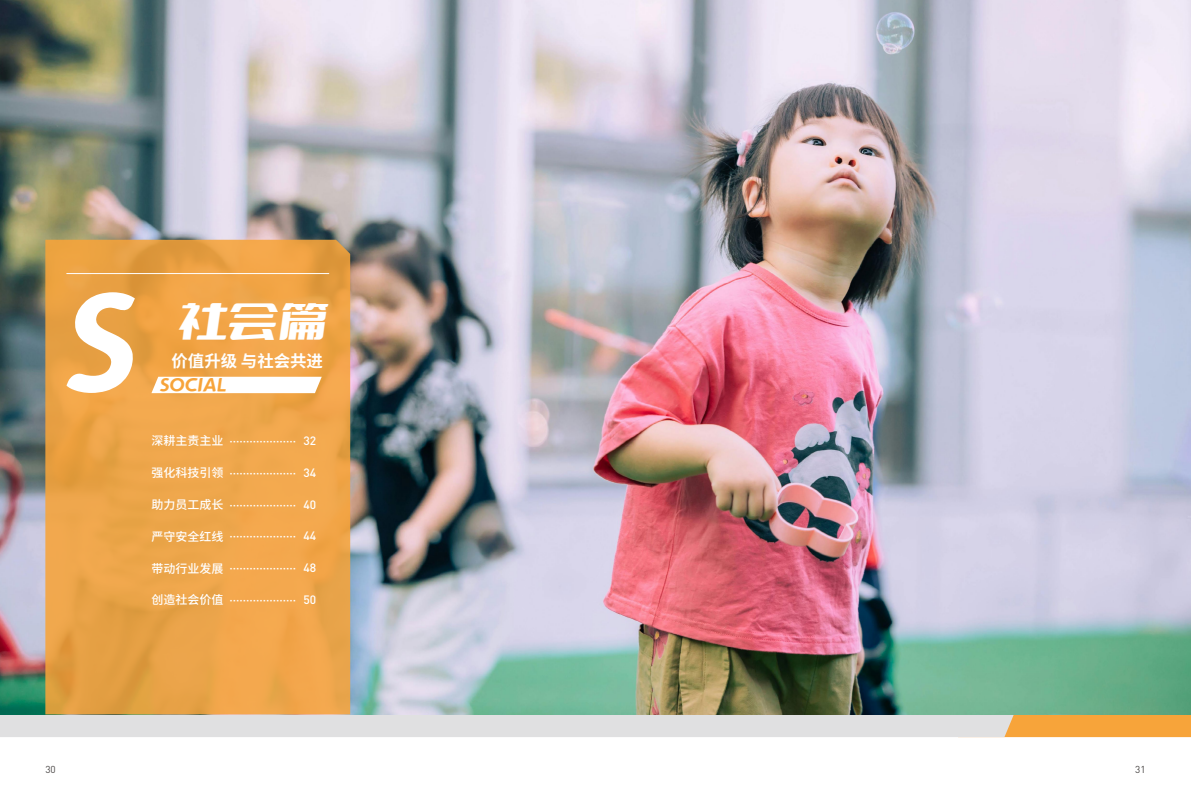
<style>
.page{position:relative;width:1191px;height:808px;background:#fff}
.page>*{position:absolute;margin:0;border:0;box-sizing:border-box;transform-origin:0 0}
.t1{font:116.3px "DOUYU Font";color:#fff}
.t2{font:38.6px "DOUYU Font";color:#fff}
.t3{font:700 16.4px "Source Han Sans CN";color:#fff}
.t4{font:15.3px "DOUYU Font";color:#f7a43a}
.t5{font:500 12px "DIN Pro";color:#fff}
.t6{font:10px "DIN Pro";color:#4c4948}
.s1{font-family:"Source Han Sans CN"}
</style>
<div class="page">
<svg style="left:0;top:714px;width:1191px;height:23px;background:#dfd4c4"></svg>
<img style="left:0;top:0;width:1191px;height:714px">
<svg style="left:45px;top:240px;width:305px;height:474px;background:#eda448"></svg>
<hr style="left:67px;top:273px;width:262px;height:1px;background:#fff">
<svg style="left:151px;top:377px;width:171px;height:16px"></svg>
<h1 class="t1" style="left:66px;top:279px;width:75px">S</h1>
<h2 class="t2" style="left:178px;top:302px;width:152px">社会篇</h2>
<h3 class="t3" style="left:172px;top:352px;width:153px">价值升级 与社会共进</h3>
<p class="t4" style="left:160px;top:377px;width:68px">SOCIAL</p>
<p class="t5" style="left:151px;top:432px;width:166px"><span class="s1">深耕主责主业</span> ···················· 32</p>
<p class="t5" style="left:151px;top:464px;width:166px"><span class="s1">强化科技引领</span> ···················· 34</p>
<p class="t5" style="left:151px;top:496px;width:166px"><span class="s1">助力员工成长</span> ···················· 40</p>
<p class="t5" style="left:151px;top:528px;width:166px"><span class="s1">严守安全红线</span> ···················· 44</p>
<p class="t5" style="left:151px;top:560px;width:166px"><span class="s1">带动行业发展</span> ···················· 48</p>
<p class="t5" style="left:151px;top:592px;width:166px"><span class="s1">创造社会价值</span> ···················· 50</p>
<p class="t6" style="left:45px;top:763px;width:12px">30</p>
<p class="t6" style="left:1135px;top:763px;width:12px">31</p>
</div>
